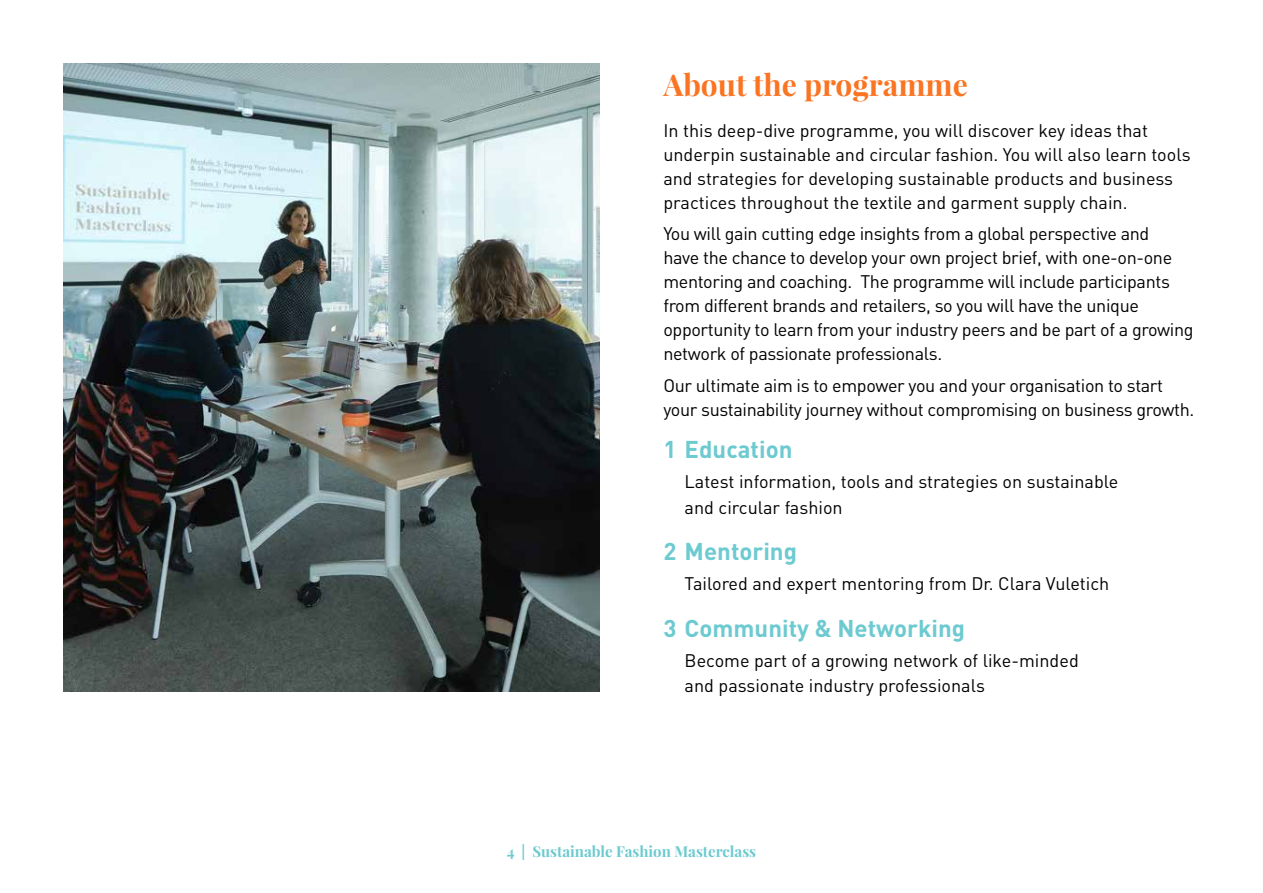
<style>
.page{position:relative;width:1263px;height:893px;background:#fff}
.page>*{position:absolute;margin:0;border:0;box-sizing:border-box;transform-origin:0 0}
.t1{font:700 30px "Playfair Display";color:#fb7422}
.t2{font:700 24px "DIN";color:#6ccad0}
.t3{font:18px/24px "DIN";letter-spacing:-.02em;color:#000}
.t4{font:18px/24px "DIN";color:#000}
.t5{font:700 15px "Playfair Display";color:#6ccad0}
</style>
<div class="page">
<img style="left:64px;top:64px;width:536px;height:627px">
<h1 class="t1" style="left:663px;top:66px;width:306px">About the programme</h1>
<p class="t4" style="left:663px;top:118px;width:529px">In this deep-dive programme, you will discover key ideas that underpin sustainable and circular fashion. You will also learn tools and strategies for developing sustainable products and business practices throughout the textile and garment supply chain.</p>
<p class="t3" style="left:663px;top:222px;width:532px">You will gain cutting edge insights from a global perspective and<br>have the chance to develop your own project brief, with one-on-one mentoring and coaching. The programme will include participants from different brands and retailers, so you will have the unique opportunity to learn from your industry peers and be part of a growing network of passionate professionals.</p>
<p class="t3" style="left:663px;top:373px;width:532px">Our ultimate aim is to empower you and your organisation to start your sustainability journey without compromising on business growth.</p>
<h2 class="t2" style="left:663px;top:434px;width:131px">1 Education</h2>
<p class="t4" style="left:685px;top:468px;width:435px;line-height:25.5px">Latest information, tools and strategies on sustainable and circular fashion</p>
<h2 class="t2" style="left:663px;top:536px;width:135px">2 Mentoring</h2>
<p class="t4" style="left:685px;top:571px;width:426px">Tailored and expert mentoring from Dr. Clara Vuletich</p>
<h2 class="t2" style="left:663px;top:612px;width:303px">3 Community &amp; Networking</h2>
<p class="t4" style="left:685px;top:647px;width:396px;line-height:25.5px">Become part of a growing network of like-minded and passionate industry professionals</p>
<p class="t5" style="left:507px;top:842px;width:251px">4 | Sustainable Fashion Masterclass</p>
</div>
